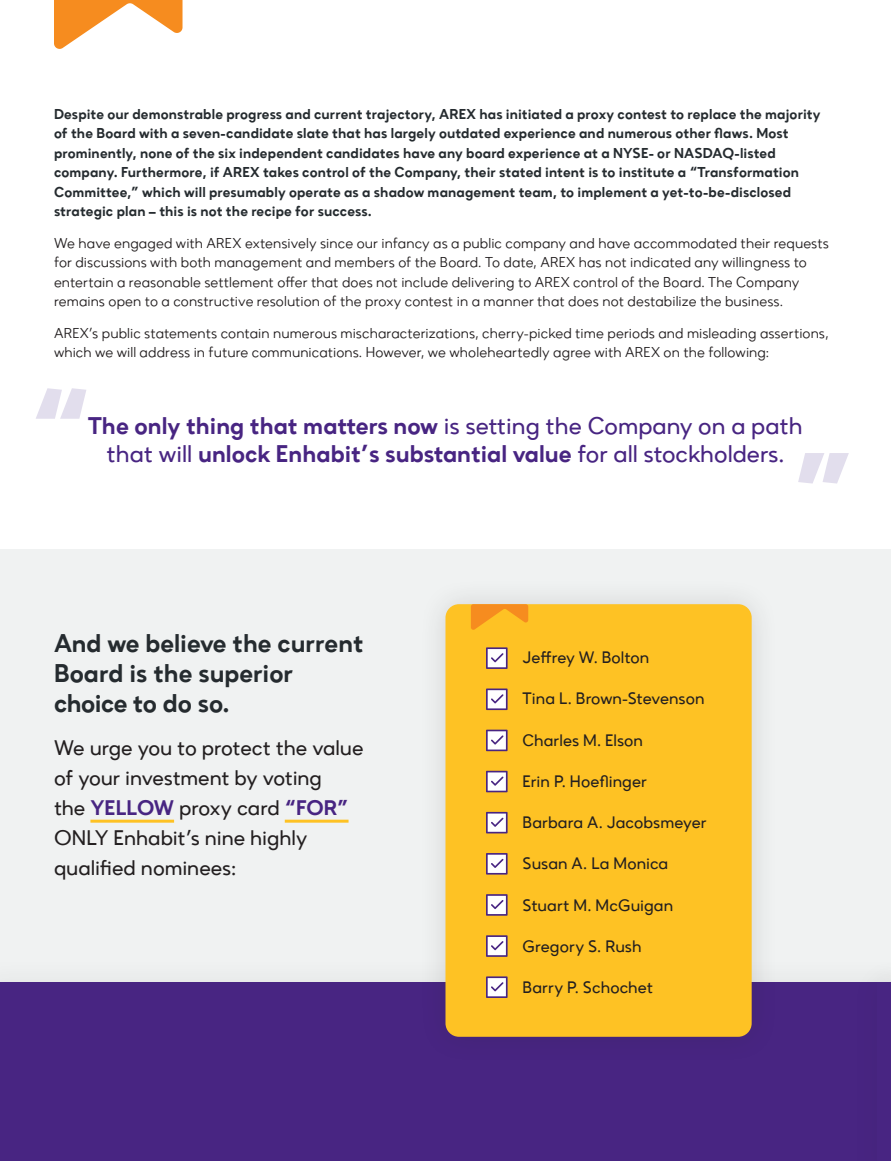
<style>
.page{position:relative;width:891px;height:1161px;background:#fff}
.page>*{position:absolute;margin:0;border:0;box-sizing:border-box;transform-origin:0 0}
.t1{font:25.5px/30px "Zirkel Regular 5";color:#252b2f}
.t2{font:24px/28.8px "Zirkel Regular 5";color:#482582;text-align:center}
.Larger_Callout{font:21px/30px "Zirkel Regular 2";letter-spacing:-.005em;color:#231f20}
.Larger_Callout-2{font:16.5px "Zirkel Regular 2";color:#231f20}
.Body_Text{font:14.25px/19.5px "Zirkel";letter-spacing:.005em;color:#231f20}
.Body_Text-2{font:14.25px/19.5px "Zirkel Regular 5";letter-spacing:.005em;color:#252b2f}
.s1{font-family:"Zirkel Regular 2"}
.s2{font-family:"Zirkel Regular 5";color:#482582}
</style>
<div class="page">
<div style="left:0;top:550px;width:891px;height:432px;background:#f0f2f2"></div>
<div style="left:0;top:982px;width:891px;height:179px;background:#482582"></div>
<hr style="left:90px;top:820px;width:84px;height:3px;background:#fec224">
<hr style="left:285px;top:820px;width:64px;height:3px;background:#fec224">
<div style="left:417px;top:576px;width:363px;height:489px;background:#231f20;opacity:.15"></div>
<div style="left:446px;top:604px;width:306px;height:433px;background:#fec224;border-radius:14px"></div>
<svg style="left:471px;top:604px;width:57px;height:26px"></svg>
<svg style="left:486px;top:647px;width:22px;height:22px"></svg>
<svg style="left:486px;top:689px;width:22px;height:21px"></svg>
<svg style="left:486px;top:730px;width:22px;height:21px"></svg>
<svg style="left:486px;top:771px;width:22px;height:21px"></svg>
<svg style="left:486px;top:812px;width:22px;height:21px"></svg>
<svg style="left:486px;top:853px;width:22px;height:22px"></svg>
<svg style="left:486px;top:894px;width:22px;height:22px"></svg>
<svg style="left:486px;top:935px;width:22px;height:22px"></svg>
<svg style="left:486px;top:976px;width:22px;height:22px"></svg>
<svg style="left:36px;top:388px;width:50px;height:31px"></svg>
<svg style="left:798px;top:453px;width:51px;height:31px"></svg>
<svg style="left:54px;top:0;width:129px;height:49px"></svg>
<div style="left:849px;top:955px;width:42px;height:206px;background:#231f20;opacity:.08"></div>
<div style="left:878px;top:982px;width:13px;height:179px;background:#482582"></div>
<p class="Body_Text-2" style="left:54px;top:104px;width:768px">Despite our demonstrable progress and current trajectory, AREX has initiated a proxy contest to replace the majority of the Board with a seven-candidate slate that has largely outdated experience and numerous other flaws. Most prominently, none of the six independent candidates have any board experience at a NYSE- or NASDAQ-listed company. Furthermore, if AREX takes control of the Company, their stated intent is to institute a “Transformation Committee,” which will presumably operate as a shadow management team, to implement a yet-to-be-disclosed strategic plan – this is not the recipe for success.</p>
<p class="Body_Text" style="left:54px;top:233px;width:777px">We have engaged with AREX extensively since our infancy as a public company and have accommodated their requests for discussions with both management and members of the Board. To date, AREX has not indicated any willingness to entertain a reasonable settlement offer that does not include delivering to AREX control of the Board. The Company remains open to a constructive resolution of the proxy contest in a manner that does not destabilize the business.</p>
<p class="Body_Text" style="left:54px;top:323px;width:776px">AREX’s public statements contain numerous mischaracterizations, cherry-picked time periods and misleading assertions, which we will address in future communications. However, we wholeheartedly agree with AREX on the following:</p>
<h3 class="t2" style="left:88px;top:411px;width:716px">The only thing that matters now <span class="s1">is setting the Company on a path that will</span> unlock Enhabit’s substantial value <span class="s1">for all stockholders.</span></h3>
<h2 class="t1" style="left:54px;top:628px;width:311px">And we believe the current<br>Board is the superior choice to do so.</h2>
<p class="Larger_Callout" style="left:54px;top:733px;width:311px">We urge you to protect the value of your investment by voting<br>the <span class="s2">YELLOW</span> proxy card <span class="s2">“FOR”<br></span>ONLY Enhabit’s nine highly qualified nominees:</p>
<p class="Larger_Callout-2" style="left:523px;top:647px;width:128px">Jeffrey W. Bolton</p>
<p class="Larger_Callout-2" style="left:523px;top:689px;width:184px">Tina L. Brown-Stevenson</p>
<p class="Larger_Callout-2" style="left:523px;top:730px;width:122px">Charles M. Elson</p>
<p class="Larger_Callout-2" style="left:523px;top:771px;width:126px">Erin P. Hoeflinger</p>
<p class="Larger_Callout-2" style="left:523px;top:812px;width:186px">Barbara A. Jacobsmeyer</p>
<p class="Larger_Callout-2" style="left:523px;top:854px;width:147px">Susan A. La Monica</p>
<p class="Larger_Callout-2" style="left:523px;top:895px;width:152px">Stuart M. McGuigan</p>
<p class="Larger_Callout-2" style="left:523px;top:936px;width:120px">Gregory S. Rush</p>
<p class="Larger_Callout-2" style="left:523px;top:977px;width:132px">Barry P. Schochet</p>
</div>
